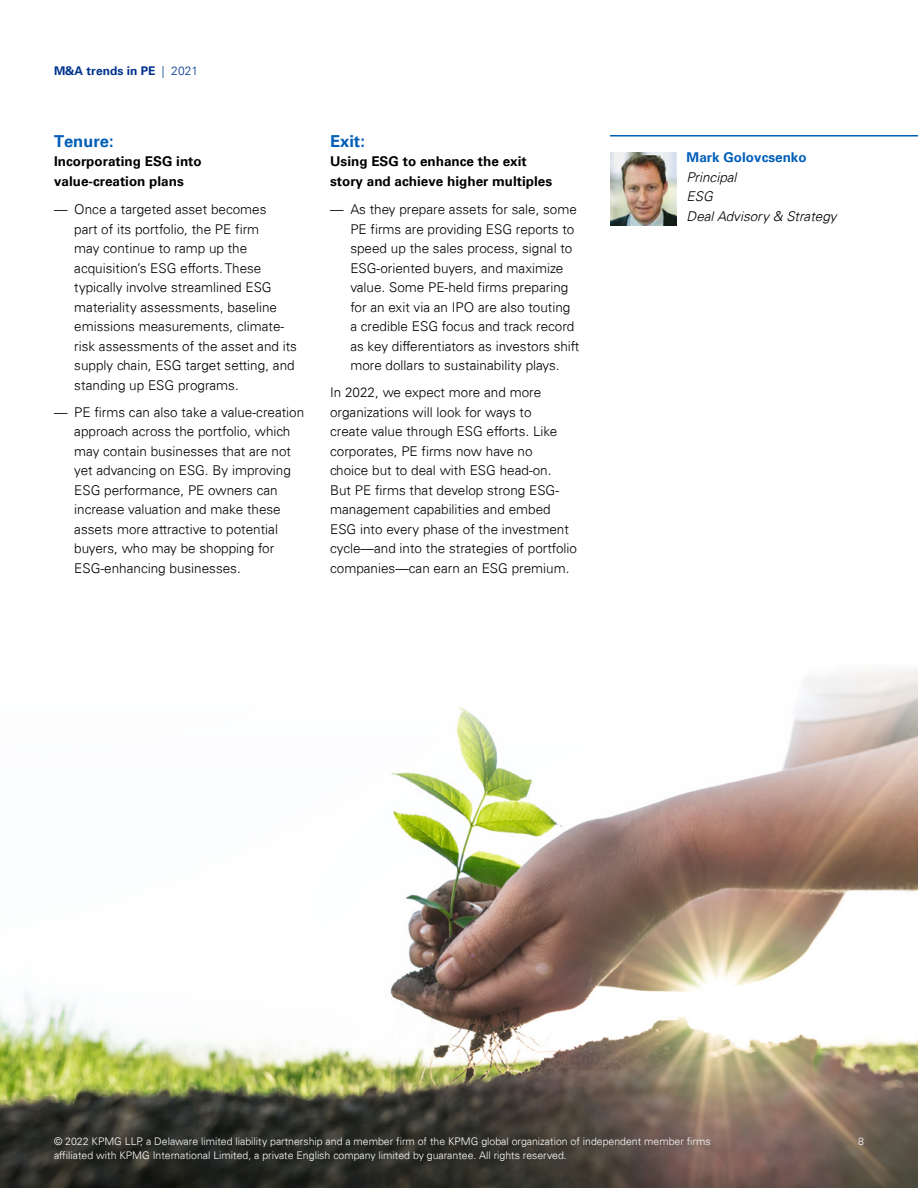
<style>
.page{position:relative;width:918px;height:1188px;background:#fff}
.page>*{position:absolute;margin:0;border:0;box-sizing:border-box;transform-origin:0 0}
.t1{font:700 16.5px "Univers";color:#005eb8}
.t2{font:300 13.5px/19.5px "Univers 45";color:#000}
.t3{font:700 13.5px/19.5px "Univers";color:#000}
.t4{font:italic 300 13.5px/19.5px "Univers 45";color:#000}
.t5{font:700 13.5px "Univers";color:#005eb8}
.t6{font:700 12px "Univers";color:#00338d}
.t7{font:300 10.5px "Univers 45";color:#fff}
.s1{font-family:"Univers 45";font-weight:300}
</style>
<div class="page">
<img style="left:610px;top:152px;width:66px;height:73px">
<hr style="left:610px;top:135px;width:308px;height:1px;background:#005eb8">
<img style="left:0;top:818px;width:918px;height:370px">
<svg style="left:391px;top:670px;width:527px;height:148px"></svg>
<p class="t6" style="left:54px;top:64px;width:146px">M&amp;A trends in PE <span class="s1">| 2021</span></p>
<p class="t1" style="left:54px;top:131px;width:61px">Tenure:</p>
<p class="t3" style="left:54px;top:153px;width:149px">Incorporating ESG into value-creation plans</p>
<p class="t2" style="left:74px;top:200px;width:224px;text-indent:-20px">— Once a targeted asset becomes<br>part of its portfolio, the PE firm<br>may continue to ramp up the acquisition’s ESG efforts. These typically involve streamlined ESG materiality assessments, baseline emissions measurements, climate&shy;risk assessments of the asset and its supply chain, ESG target setting, and standing up ESG programs.</p>
<p class="t2" style="left:74px;top:402px;width:232px;text-indent:-20px">— PE firms can also take a value-creation approach across the portfolio, which may contain businesses that are not yet advancing on ESG. By improving ESG performance, PE owners can increase valuation and make these assets more attractive to potential buyers, who may be shopping for ESG-enhancing businesses.</p>
<p class="t1" style="left:330px;top:131px;width:36px">Exit:</p>
<p class="t3" style="left:330px;top:153px;width:224px">Using ESG to enhance the exit story and achieve higher multiples</p>
<p class="t2" style="left:350px;top:200px;width:230px;text-indent:-20px">— As they prepare assets for sale, some PE firms are providing ESG reports to speed up the sales process, signal to ESG-oriented buyers, and maximize value. Some PE-held firms preparing for an exit via an IPO are also touting a credible ESG focus and track record as key differentiators as investors shift more dollars to sustainability plays.</p>
<p class="t2" style="left:330px;top:383px;width:249px">In 2022, we expect more and more organizations will look for ways to<br>create value through ESG efforts. Like corporates, PE firms now have no<br>choice but to deal with ESG head-on.<br>But PE firms that develop strong ESG&shy;management capabilities and embed ESG into every phase of the investment cycle—and into the strategies of portfolio companies—can earn an ESG premium.</p>
<p class="t5" style="left:687px;top:150px;width:122px">Mark Golovcsenko</p>
<p class="t4" style="left:687px;top:167px;width:151px">Principal<br>ESG<br>Deal Advisory &amp; Strategy</p>
<p class="t7" style="left:54px;top:1135px;width:658px">© 2022 KPMG LLP, a Delaware limited liability partnership and a member firm of the KPMG global organization of independent member firms</p>
<p class="t7" style="left:858px;top:1135px;width:7px">8</p>
<p class="t7" style="left:54px;top:1149px;width:514px">affiliated with KPMG International Limited, a private English company limited by guarantee. All rights reserved.</p>
</div>
